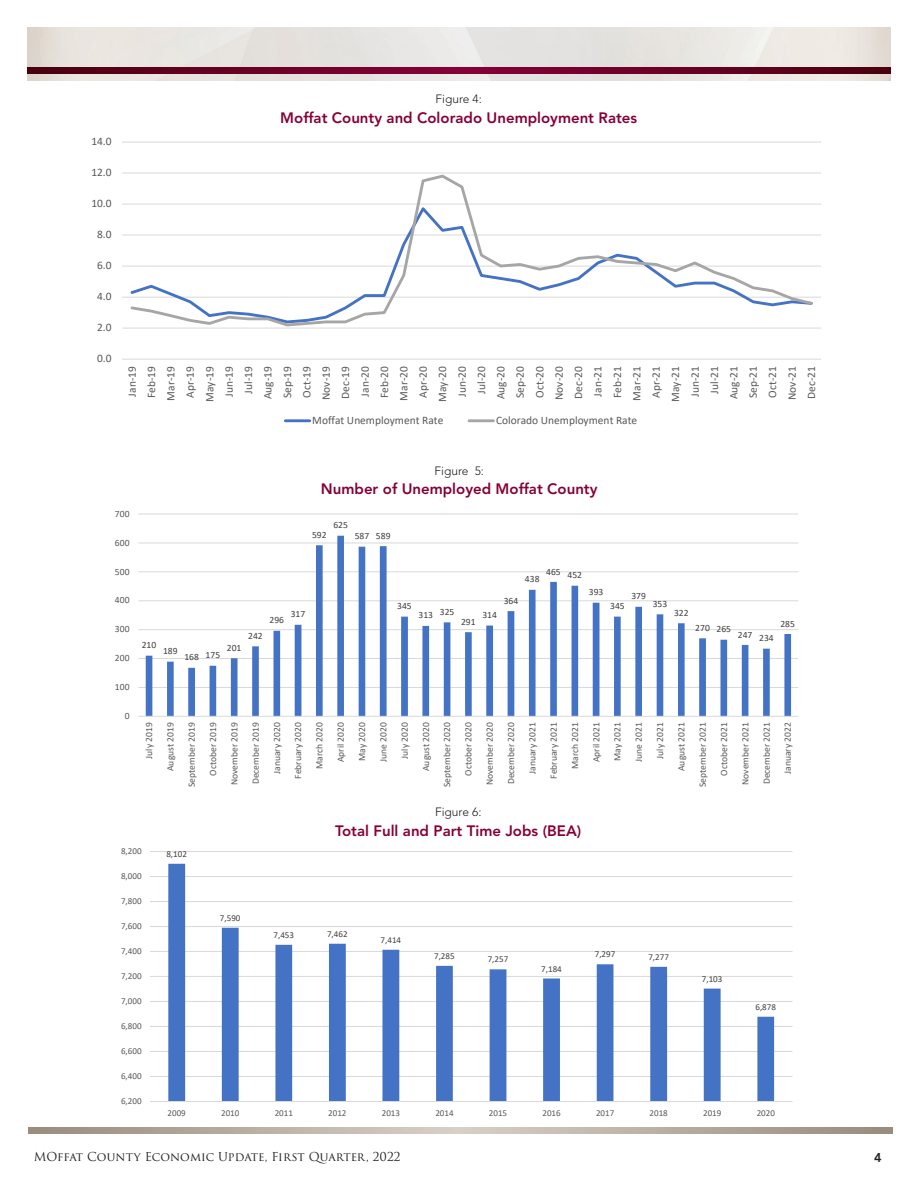
<style>
.page{position:relative;width:918px;height:1188px;background:#fff}
.page>*{position:absolute;margin:0;border:0;box-sizing:border-box;transform-origin:0 0}
.t1{font:800 15px "Avenir";color:#860037}
.t2{font:800 12.75px "Avenir";color:#231f20}
.t3{font:12px "Trajan Pro 3";color:#231f20}
.t4{font:300 12px "Avenir";color:#231f20}
.t5{font:11.4px/19.4px "Calibri";color:#595959;text-align:right}
.t6{font:9.6px "Calibri";color:#595959}
.t7{font:9.6px "Calibri";color:#404040}
.t8{font:9px "Calibri";color:#595959}
.t9{font:9px "Calibri";color:#404040}
</style>
<div class="page">
<img style="left:27px;top:27px;width:864px;height:54px">
<svg style="left:27px;top:68px;width:864px;height:6px;background:#680023"></svg>
<svg style="left:28px;top:1128px;width:864px;height:6px;background:#b8ada1"></svg>
<hr style="left:122px;top:328px;width:699px;height:1px;background:#d9d9d9">
<hr style="left:122px;top:297px;width:699px;height:1px;background:#d9d9d9">
<hr style="left:122px;top:266px;width:699px;height:1px;background:#d9d9d9">
<hr style="left:122px;top:235px;width:699px;height:1px;background:#d9d9d9">
<hr style="left:122px;top:204px;width:699px;height:1px;background:#d9d9d9">
<hr style="left:122px;top:173px;width:699px;height:1px;background:#d9d9d9">
<hr style="left:122px;top:142px;width:699px;height:1px;background:#d9d9d9">
<hr style="left:122px;top:359px;width:699px;height:1px;background:#d9d9d9">
<svg style="left:129px;top:173px;width:686px;height:155px"></svg>
<hr style="left:285px;top:419px;width:25px;height:3px;background:#4472c4">
<hr style="left:469px;top:419px;width:24px;height:3px;background:#a6a6a6">
<hr style="left:138px;top:687px;width:660px;height:1px;background:#d9d9d9">
<hr style="left:138px;top:658px;width:660px;height:1px;background:#d9d9d9">
<hr style="left:138px;top:629px;width:660px;height:1px;background:#d9d9d9">
<hr style="left:138px;top:600px;width:660px;height:1px;background:#d9d9d9">
<hr style="left:138px;top:571px;width:660px;height:1px;background:#d9d9d9">
<hr style="left:138px;top:543px;width:660px;height:1px;background:#d9d9d9">
<hr style="left:138px;top:514px;width:660px;height:1px;background:#d9d9d9">
<svg style="left:146px;top:536px;width:645px;height:180px"></svg>
<hr style="left:138px;top:716px;width:660px;height:1px;background:#d9d9d9">
<hr style="left:150px;top:1076px;width:643px;height:1px;background:#d9d9d9">
<hr style="left:150px;top:1051px;width:643px;height:1px;background:#d9d9d9">
<hr style="left:150px;top:1026px;width:643px;height:1px;background:#d9d9d9">
<hr style="left:150px;top:1001px;width:643px;height:1px;background:#d9d9d9">
<hr style="left:150px;top:976px;width:643px;height:1px;background:#d9d9d9">
<hr style="left:150px;top:951px;width:643px;height:1px;background:#d9d9d9">
<hr style="left:150px;top:926px;width:643px;height:1px;background:#d9d9d9">
<hr style="left:150px;top:901px;width:643px;height:1px;background:#d9d9d9">
<hr style="left:150px;top:876px;width:643px;height:1px;background:#d9d9d9">
<hr style="left:150px;top:851px;width:643px;height:1px;background:#d9d9d9">
<svg style="left:168px;top:864px;width:606px;height:237px"></svg>
<hr style="left:150px;top:1101px;width:643px;height:1px;background:#d9d9d9">
<p class="t5" style="left:91px;top:132px;width:22px">14.0</p>
<p class="t5" style="left:91px;top:163px;width:22px">12.0</p>
<p class="t5" style="left:91px;top:194px;width:22px">10.0</p>
<p class="t5" style="left:97px;top:225px;width:16px">8.0</p>
<p class="t5" style="left:97px;top:256px;width:16px">6.0</p>
<p class="t5" style="left:97px;top:287px;width:16px">4.0</p>
<p class="t5" style="left:97px;top:318px;width:16px">2.0</p>
<p class="t5" style="left:97px;top:349px;width:16px">0.0</p>
<p class="t4" style="left:435px;top:92px;width:48px">Figure 4:</p>
<p class="t1" style="left:280px;top:108px;width:358px">Moffat County and Colorado Unemployment Rates</p>
<p class="t5" style="left:122px;top:402px;width:37px;rotate:-90deg">Jan-19<br>Feb-19<br>Mar-19<br>Apr-19<br>May-19<br>Jun-19<br>Jul-19<br>Aug-19<br>Sep-19<br>Oct-19<br>Nov-19<br>Dec-19<br>Jan-20<br>Feb-20<br>Mar-20<br>Apr-20<br>May-20<br>Jun-20<br>Jul-20<br>Aug-20<br>Sep-20<br>Oct-20<br>Nov-20<br>Dec-20<br>Jan-21<br>Feb-21<br>Mar-21<br>Apr-21<br>May-21<br>Jun-21<br>Jul-21<br>Aug-21<br>Sep-21<br>Oct-21<br>Nov-21<br>Dec-21</p>
<p class="t5" style="left:312px;top:410px;width:133px">Moffat Unemployment Rate</p>
<p class="t5" style="left:496px;top:410px;width:143px">Colorado Unemployment Rate</p>
<p class="t4" style="left:434px;top:464px;width:51px">Figure 5:</p>
<p class="t1" style="left:321px;top:480px;width:278px">Number of Unemployed Moffat County</p>
<p class="t6" style="left:115px;top:507px;width:16px">700</p>
<p class="t6" style="left:115px;top:536px;width:16px">600</p>
<p class="t6" style="left:115px;top:565px;width:16px">500</p>
<p class="t6" style="left:115px;top:594px;width:16px">400</p>
<p class="t6" style="left:115px;top:622px;width:16px">300</p>
<p class="t6" style="left:115px;top:651px;width:16px">200</p>
<p class="t6" style="left:115px;top:680px;width:16px">100</p>
<p class="t6" style="left:125px;top:709px;width:6px">0</p>
<p class="t7" style="left:333px;top:518px;width:16px">625</p>
<p class="t7" style="left:312px;top:528px;width:16px">592</p>
<p class="t7" style="left:142px;top:638px;width:16px">210</p>
<p class="t7" style="left:163px;top:644px;width:16px">189</p>
<p class="t7" style="left:291px;top:607px;width:16px">317</p>
<p class="t7" style="left:270px;top:614px;width:16px">296</p>
<p class="t7" style="left:248px;top:629px;width:16px">242</p>
<p class="t7" style="left:227px;top:641px;width:16px">201</p>
<p class="t7" style="left:184px;top:650px;width:37px">168 175</p>
<p class="t7" style="left:355px;top:529px;width:37px">587 589</p>
<p class="t7" style="left:546px;top:567px;width:37px">465 452</p>
<p class="t7" style="left:525px;top:573px;width:16px">438</p>
<p class="t7" style="left:504px;top:594px;width:16px">364</p>
<p class="t7" style="left:397px;top:599px;width:16px">345</p>
<p class="t7" style="left:419px;top:607px;width:37px">313 325</p>
<p class="t7" style="left:482px;top:608px;width:16px">314</p>
<p class="t7" style="left:461px;top:615px;width:16px">291</p>
<p class="t7" style="left:589px;top:586px;width:16px">393</p>
<p class="t7" style="left:631px;top:590px;width:16px">379</p>
<p class="t7" style="left:653px;top:597px;width:16px">353</p>
<p class="t7" style="left:610px;top:599px;width:16px">345</p>
<p class="t7" style="left:674px;top:606px;width:16px">322</p>
<p class="t7" style="left:780px;top:617px;width:16px">285</p>
<p class="t7" style="left:695px;top:622px;width:37px">270 265</p>
<p class="t7" style="left:738px;top:630px;width:37px">247 234</p>
<p class="t6" style="left:142px;top:759px;width:38px;rotate:-90deg">July 2019</p>
<p class="t6" style="left:164px;top:771px;width:50px;rotate:-90deg">August 2019</p>
<p class="t6" style="left:185px;top:787px;width:66px;rotate:-90deg">September 2019</p>
<p class="t6" style="left:206px;top:776px;width:55px;rotate:-90deg">October 2019</p>
<p class="t6" style="left:228px;top:785px;width:64px;rotate:-90deg">November 2019</p>
<p class="t6" style="left:249px;top:784px;width:63px;rotate:-90deg">December 2019</p>
<p class="t6" style="left:270px;top:774px;width:53px;rotate:-90deg">January 2020</p>
<p class="t6" style="left:291px;top:779px;width:58px;rotate:-90deg">February 2020</p>
<p class="t6" style="left:313px;top:769px;width:48px;rotate:-90deg">March 2020</p>
<p class="t6" style="left:334px;top:762px;width:41px;rotate:-90deg">April 2020</p>
<p class="t6" style="left:355px;top:761px;width:40px;rotate:-90deg">May 2020</p>
<p class="t6" style="left:377px;top:762px;width:41px;rotate:-90deg">June 2020</p>
<p class="t6" style="left:398px;top:759px;width:38px;rotate:-90deg">July 2020</p>
<p class="t6" style="left:419px;top:771px;width:50px;rotate:-90deg">August 2020</p>
<p class="t6" style="left:440px;top:787px;width:66px;rotate:-90deg">September 2020</p>
<p class="t6" style="left:462px;top:776px;width:55px;rotate:-90deg">October 2020</p>
<p class="t6" style="left:483px;top:785px;width:64px;rotate:-90deg">November 2020</p>
<p class="t6" style="left:504px;top:784px;width:63px;rotate:-90deg">December 2020</p>
<p class="t6" style="left:526px;top:774px;width:53px;rotate:-90deg">January 2021</p>
<p class="t6" style="left:547px;top:779px;width:58px;rotate:-90deg">February 2021</p>
<p class="t6" style="left:568px;top:769px;width:48px;rotate:-90deg">March 2021</p>
<p class="t6" style="left:590px;top:762px;width:41px;rotate:-90deg">April 2021</p>
<p class="t6" style="left:611px;top:761px;width:40px;rotate:-90deg">May 2021</p>
<p class="t6" style="left:632px;top:762px;width:41px;rotate:-90deg">June 2021</p>
<p class="t6" style="left:653px;top:759px;width:38px;rotate:-90deg">July 2021</p>
<p class="t6" style="left:675px;top:771px;width:50px;rotate:-90deg">August 2021</p>
<p class="t6" style="left:696px;top:787px;width:66px;rotate:-90deg">September 2021</p>
<p class="t6" style="left:717px;top:776px;width:55px;rotate:-90deg">October 2021</p>
<p class="t6" style="left:739px;top:785px;width:64px;rotate:-90deg">November 2021</p>
<p class="t6" style="left:760px;top:784px;width:63px;rotate:-90deg">December 2021</p>
<p class="t6" style="left:781px;top:774px;width:53px;rotate:-90deg">January 2022</p>
<p class="t4" style="left:435px;top:805px;width:48px">Figure 6:</p>
<p class="t1" style="left:335px;top:822px;width:248px">Total Full and Part Time Jobs (BEA)</p>
<p class="t8" style="left:121px;top:845px;width:22px">8,200</p>
<p class="t8" style="left:121px;top:870px;width:22px">8,000</p>
<p class="t8" style="left:121px;top:895px;width:22px">7,800</p>
<p class="t8" style="left:121px;top:920px;width:22px">7,600</p>
<p class="t8" style="left:121px;top:945px;width:22px">7,400</p>
<p class="t8" style="left:121px;top:970px;width:22px">7,200</p>
<p class="t8" style="left:121px;top:995px;width:22px">7,000</p>
<p class="t8" style="left:121px;top:1020px;width:22px">6,800</p>
<p class="t8" style="left:121px;top:1045px;width:22px">6,600</p>
<p class="t8" style="left:121px;top:1070px;width:22px">6,400</p>
<p class="t8" style="left:121px;top:1095px;width:22px">6,200</p>
<p class="t9" style="left:166px;top:848px;width:22px">8,102</p>
<p class="t9" style="left:220px;top:912px;width:22px">7,590</p>
<p class="t9" style="left:273px;top:929px;width:22px">7,453</p>
<p class="t9" style="left:327px;top:928px;width:22px">7,462</p>
<p class="t9" style="left:381px;top:934px;width:22px">7,414</p>
<p class="t9" style="left:434px;top:950px;width:22px">7,285</p>
<p class="t9" style="left:488px;top:953px;width:22px">7,257</p>
<p class="t9" style="left:541px;top:962px;width:22px">7,184</p>
<p class="t9" style="left:595px;top:948px;width:22px">7,297</p>
<p class="t9" style="left:648px;top:951px;width:22px">7,277</p>
<p class="t9" style="left:702px;top:972px;width:22px">7,103</p>
<p class="t9" style="left:755px;top:1001px;width:22px">6,878</p>
<p class="t8" style="left:168px;top:1106px;width:20px">2009</p>
<p class="t8" style="left:221px;top:1106px;width:20px">2010</p>
<p class="t8" style="left:275px;top:1106px;width:20px">2011</p>
<p class="t8" style="left:328px;top:1106px;width:20px">2012</p>
<p class="t8" style="left:382px;top:1106px;width:20px">2013</p>
<p class="t8" style="left:435px;top:1106px;width:20px">2014</p>
<p class="t8" style="left:489px;top:1106px;width:20px">2015</p>
<p class="t8" style="left:542px;top:1106px;width:20px">2016</p>
<p class="t8" style="left:596px;top:1106px;width:20px">2017</p>
<p class="t8" style="left:650px;top:1106px;width:20px">2018</p>
<p class="t8" style="left:703px;top:1106px;width:20px">2019</p>
<p class="t8" style="left:757px;top:1106px;width:20px">2020</p>
<p class="t3" style="left:34px;top:1148px;width:369px">MOffat County Economic Update, First Quarter, 2022</p>
<h2 class="t2" style="left:874px;top:1150px;width:9px">4</h2>
</div>
